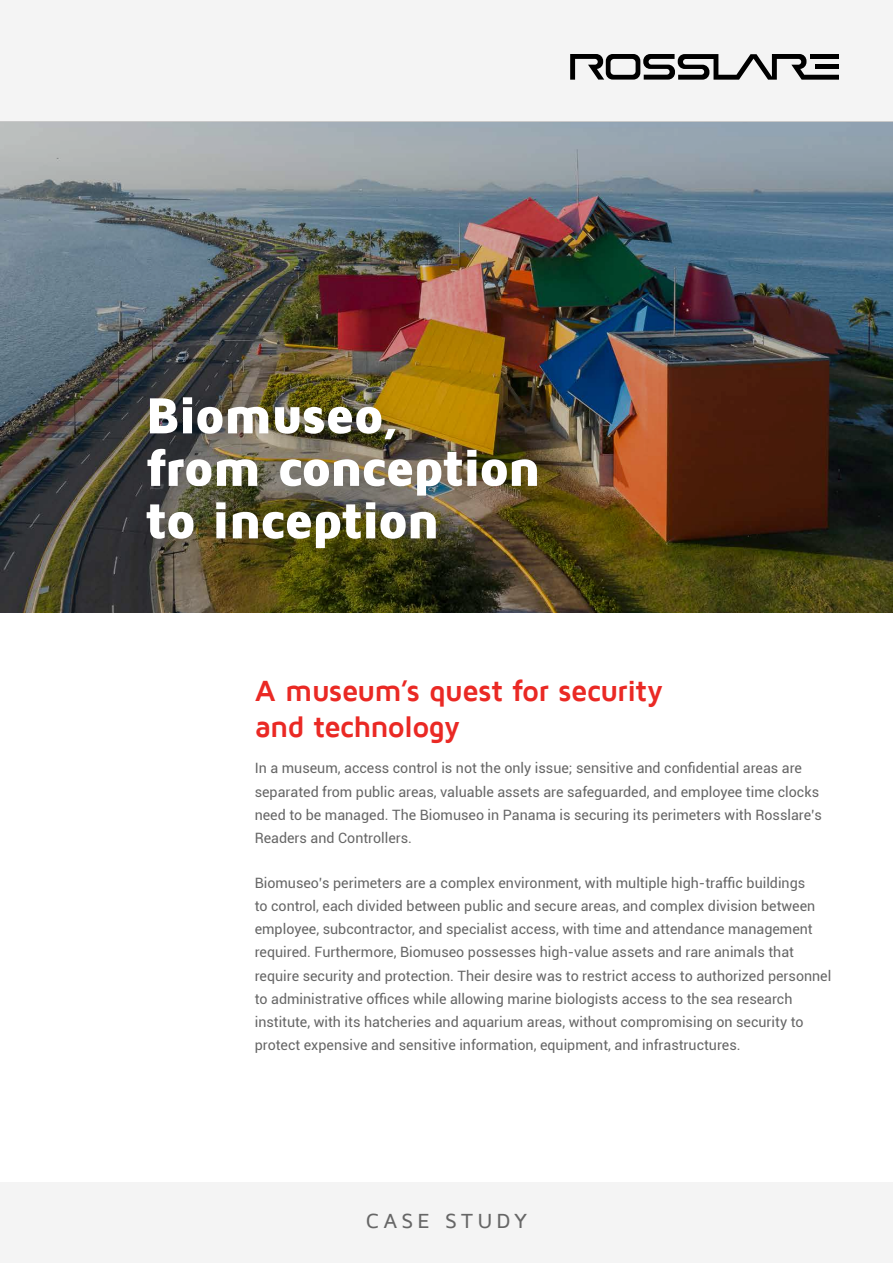
<style>
.page{position:relative;width:893px;height:1263px;background:#fff}
.page>*{position:absolute;margin:0;border:0;box-sizing:border-box;transform-origin:0 0}
.t1{font:900 52.5px/52.5px "Maven Pro";letter-spacing:-.035em;color:#fff}
.t2{font:700 30px/36px "Maven Pro";letter-spacing:-.03em;color:#ea2924}
.t3{font:500 21px "Maven Pro";letter-spacing:.195em;color:#666}
.t4{font:14.25px/23.2px "Roboto";color:#666}
</style>
<div class="page">
<div style="left:0;top:1182px;width:893px;height:81px;background:#f4f4f4"></div>
<div style="left:0;top:0;width:893px;height:121px;background:#f4f4f4"></div>
<img style="left:0;top:121px;width:893px;height:491px">
<svg style="left:570px;top:54px;width:269px;height:26px"></svg>
<div style="left:125px;top:374px;width:435px;height:197px;background:#000;opacity:.16"></div>
<h1 class="t1" style="left:145px;top:390px;width:397px">Biomuseo,<br>from conception to inception</h1>
<h2 class="t2" style="left:255px;top:673px;width:410px">A museum s’ quest for security and technology</h2>
<p class="t4" style="left:255px;top:756px;width:569px">In a museum, access control is not the only issue; sensitive and confidential areas are separated from public areas, valuable assets are safeguarded, and employee time clocks need to be managed. The Biomuseo in Panama is securing its perimeters with Rosslare s’ Readers and Controllers.</p>
<p class="t4" style="left:255px;top:870px;width:578px">Biomuseo s’ perimeters are a complex environment, with multiple high-traffic buildings<br>to control, each divided between public and secure areas, and complex division between employee, subcontractor, and specialist access, with time and attendance management required. Furthermore, Biomuseo possesses high-value assets and rare animals that require security and protection. Their desire was to restrict access to authorized personnel to administrative offices while allowing marine biologists access to the sea research institute, with its hatcheries and aquarium areas, without compromising on security to protect expensive and sensitive information, equipment, and infrastructures.</p>
<h3 class="t3" style="left:366px;top:1210px;width:66px">CASE</h3>
<h3 class="t3" style="left:445px;top:1210px;width:84px">STUDY</h3>
</div>
